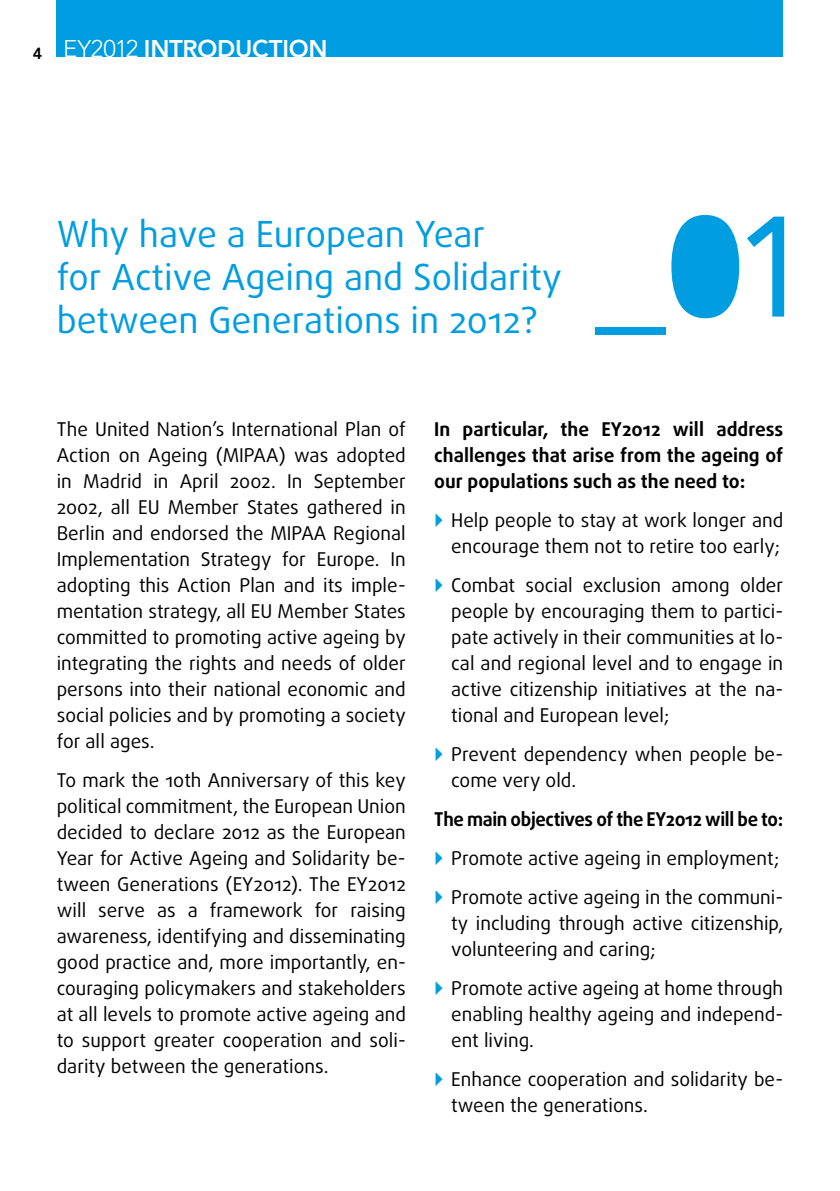
<style>
.page{position:relative;width:840px;height:1191px;background:#fff}
.page>*{position:absolute;margin:0;border:0;box-sizing:border-box;transform-origin:0 0}
.t1{font:141.2px "Avenir LT Std";color:#009de0}
.t2{font:36px/43.2px "Daxline Pro";color:#009de0}
.t3{font:800 24px "Avenir LT Std";letter-spacing:-.01em;color:#fff}
.t4{font:19px/26px "Daxline Pro";color:#000}
.t5{font:700 19px/26px "Daxline Pro";color:#000;text-align:justify}
.t6{font:700 19px "Daxline Pro";letter-spacing:-.02em;color:#000}
.t7{font:800 16px "Avenir LT Std";color:#000}
.s1{font-weight:300}
</style>
<div class="page">
<div style="left:680px;top:220px;width:53px;height:95px;background:#009de0;border-radius:50%"></div>
<div style="left:57px;top:0;width:725px;height:57px;background:#009de0"></div>
<p class="t7" style="left:33px;top:45px;width:11px">4</p>
<p class="t3" style="left:63px;top:37px;width:266px"><span class="s1">EY2012</span> INTRODUCTION</p>
<h2 class="t2" style="left:57px;top:217px;width:506px">Why have a European Year<br>for Active Ageing and Solidarity between Generations in 2012?</h2>
<h1 class="t1" style="left:595px;top:199px;width:218px">_01</h1>
<p class="t4" style="left:57px;top:419px;width:350px;text-align:justify">The United Nation’s International Plan of Action on Ageing (MIPAA) was adopted in Madrid in April 2002. In September 2002, all EU Member States gathered in Berlin and endorsed the MIPAA Regional Implementation Strategy for Europe. In adopting this Action Plan and its imple&shy;mentation strategy, all EU Member States committed to promoting active ageing by integrating the rights and needs of older persons into their national economic and social policies and by promoting a society for all ages.</p>
<p class="t4" style="left:57px;top:770px;width:350px;text-align:justify">To mark the 10th Anniversary of this key political commitment, the European Union decided to declare 2012 as the European Year for Active Ageing and Solidarity be&shy;tween Generations (EY2012). The EY2012 will serve as a framework for raising awareness, identifying and disseminating good practice and, more importantly, en&shy;couraging policymakers and stakeholders at all levels to promote active ageing and to support greater cooperation and soli&shy;darity between the generations.</p>
<p class="t5" style="left:434px;top:418px;width:350px">In particular, the EY2012 will address challenges that arise from the ageing of our populations such as the need to:</p>
<p class="t4" style="left:451px;top:510px;width:333px">Help people to stay at work longer and encourage them not to retire too early;</p>
<p class="t4" style="left:451px;top:575px;width:333px;text-align:justify">Combat social exclusion among older people by encouraging them to partici&shy;pate actively in their communities at lo&shy;cal and regional level and to engage in active citizenship initiatives at the na&shy;tional and European level;</p>
<p class="t4" style="left:451px;top:744px;width:333px">Prevent dependency when people be&shy;come very old.</p>
<p class="t6" style="left:434px;top:812px;width:350px">The main objectives of the EY2012 will be to:</p>
<p class="t4" style="left:451px;top:841px;width:333px;line-height:39px">Promote active ageing in employment;<br>Promote active ageing in the communi-</p>
<p class="t4" style="left:451px;top:913px;width:333px">ty including through active citizenship, volunteering and caring;</p>
<p class="t4" style="left:451px;top:978px;width:333px;text-align:justify">Promote active ageing at home through enabling healthy ageing and independ&shy;ent living.</p>
<p class="t4" style="left:451px;top:1069px;width:333px">Enhance cooperation and solidarity be&shy;tween the generations.</p>
</div>
